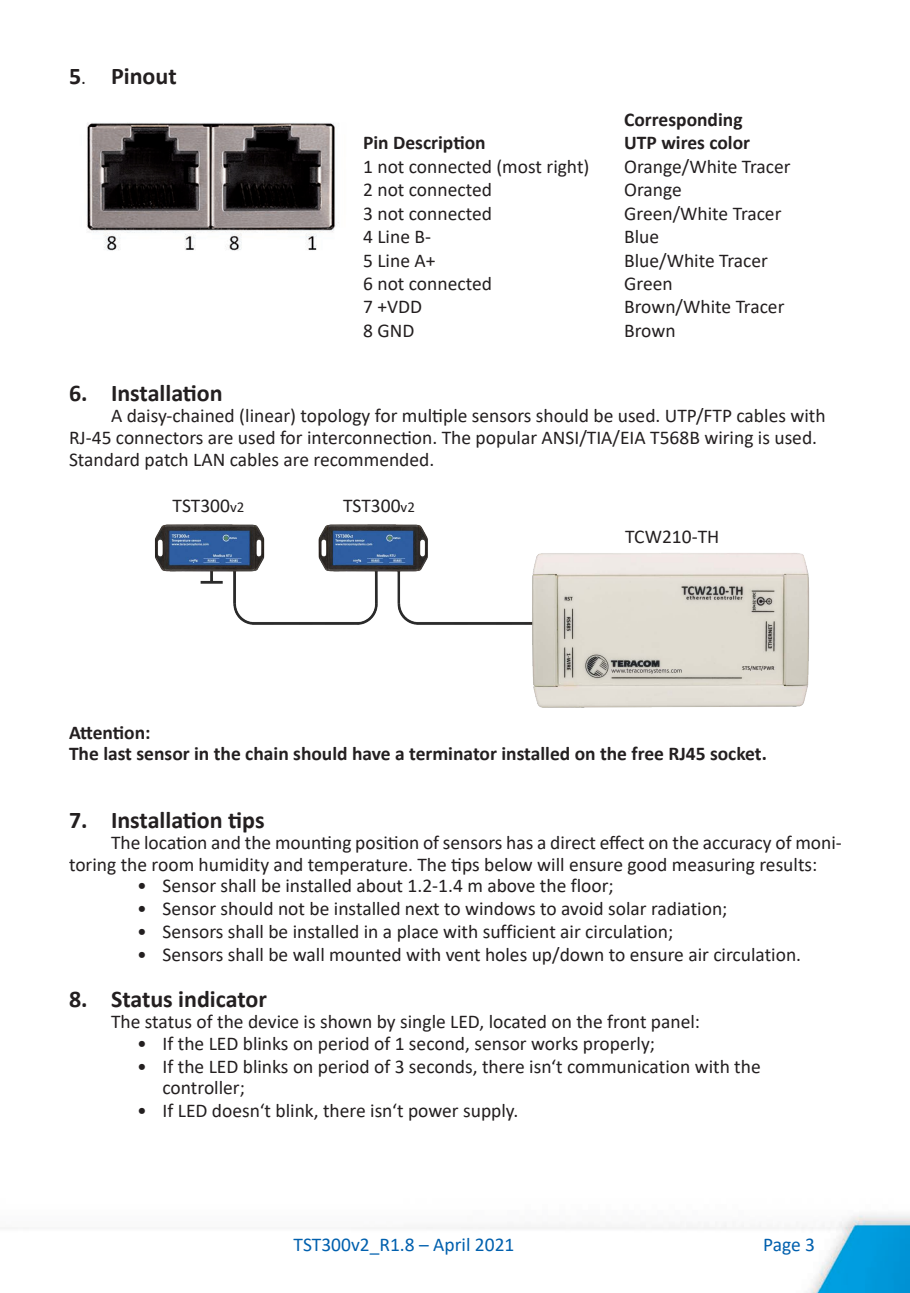
<style>
.page{position:relative;width:910px;height:1293px;background:#fff}
.page>*{position:absolute;margin:0;border:0;box-sizing:border-box;transform-origin:0 0}
.t1{font:700 24px "Calibri";color:#231f20}
.t2{font:19.5px/21.6px "Calibri";color:#231f20}
.t3{font:700 19.5px/21.6px "Calibri";color:#231f20}
.t4{font:19.5px "Calibri";color:#0160ae}
.s1{font-weight:400;font-size:19.5px}
.s2{font-size:15px}
</style>
<div class="page">
<img style="left:426px;top:1214px;width:484px;height:79px">
<img style="left:86px;top:122px;width:253px;height:129px">
<img style="left:155px;top:524px;width:655px;height:184px">
<p class="t1" style="left:69px;top:59px;width:109px">5<span class="s1">.</span> Pinout</p>
<p class="t3" style="left:624px;top:108px;width:120px">Corresponding</p>
<p class="t3" style="left:363px;top:132px;width:124px">Pin Description</p>
<p class="t3" style="left:624px;top:132px;width:127px">UTP wires color</p>
<p class="t2" style="left:363px;top:155px;width:228px">1 not connected (most right)</p>
<p class="t2" style="left:624px;top:155px;width:168px">Orange/White Tracer</p>
<p class="t2" style="left:363px;top:178px;width:130px">2 not connected</p>
<p class="t2" style="left:624px;top:178px;width:59px">Orange</p>
<p class="t2" style="left:363px;top:202px;width:130px">3 not connected</p>
<p class="t2" style="left:624px;top:202px;width:159px">Green/White Tracer</p>
<p class="t2" style="left:363px;top:225px;width:69px">4 Line B-</p>
<p class="t2" style="left:624px;top:225px;width:37px">Blue</p>
<p class="t2" style="left:363px;top:249px;width:74px">5 Line A+</p>
<p class="t2" style="left:624px;top:249px;width:145px">Blue/White Tracer</p>
<p class="t2" style="left:363px;top:272px;width:130px">6 not connected</p>
<p class="t2" style="left:624px;top:272px;width:50px">Green</p>
<p class="t2" style="left:363px;top:295px;width:61px">7 +VDD</p>
<p class="t2" style="left:624px;top:295px;width:162px">Brown/White Tracer</p>
<p class="t2" style="left:363px;top:319px;width:53px">8 GND</p>
<p class="t2" style="left:624px;top:319px;width:53px">Brown</p>
<p class="t1" style="left:69px;top:376px;width:155px">6. Installation</p>
<p class="t2" style="left:69px;top:405px;width:758px;text-indent:42px">A daisy-chained (linear) topology for multiple sensors should be used. UTP/FTP cables with<br>RJ-45 connectors are used for interconnection. The popular ANSI/TIA/EIA T568B wiring is used.<br>Standard patch LAN cables are recommended.</p>
<p class="t2" style="left:173px;top:494px;width:73px">TST300<span class="s2">v2</span></p>
<p class="t2" style="left:343px;top:494px;width:73px">TST300<span class="s2">v2</span></p>
<p class="t2" style="left:625px;top:525px;width:96px">TCW210-TH</p>
<p class="t3" style="left:69px;top:721px;width:699px">Attention:<br>The last sensor in the chain should have a terminator installed on the free RJ45 socket.</p>
<p class="t1" style="left:69px;top:802px;width:197px">7. Installation tips</p>
<p class="t2" style="left:69px;top:831px;width:774px;text-indent:42px">The location and the mounting position of sensors has a direct effect on the accuracy of moni&shy;toring the room humidity and temperature. The tips below will ensure good measuring results:</p>
<p class="t2" style="left:137px;top:874px;width:478px">• Sensor shall be installed about 1.2-1.4 m above the floor;</p>
<p class="t2" style="left:137px;top:897px;width:592px">• Sensor should not be installed next to windows to avoid solar radiation;</p>
<p class="t2" style="left:137px;top:920px;width:538px">• Sensors shall be installed in a place with sufficient air circulation;</p>
<p class="t2" style="left:137px;top:943px;width:666px">• Sensors shall be wall mounted with vent holes up/down to ensure air circulation.</p>
<p class="t1" style="left:69px;top:982px;width:199px">8. Status indicator</p>
<p class="t2" style="left:111px;top:1010px;width:591px">The status of the device is shown by single LED, located on the front panel:</p>
<p class="t2" style="left:137px;top:1032px;width:519px">• If the LED blinks on period of 1 second, sensor works properly;</p>
<p class="t2" style="left:163px;top:1055px;width:600px;text-indent:-26px">• If the LED blinks on period of 3 seconds, there isn‘t communication with the controller;</p>
<p class="t2" style="left:137px;top:1099px;width:383px">• If LED doesn‘t blink, there isn‘t power supply.</p>
<p class="t4" style="left:294px;top:1231px;width:222px">TST300v2_R1.8 – April 2021</p>
<p class="t4" style="left:763px;top:1231px;width:54px">Page 3</p>
</div>
